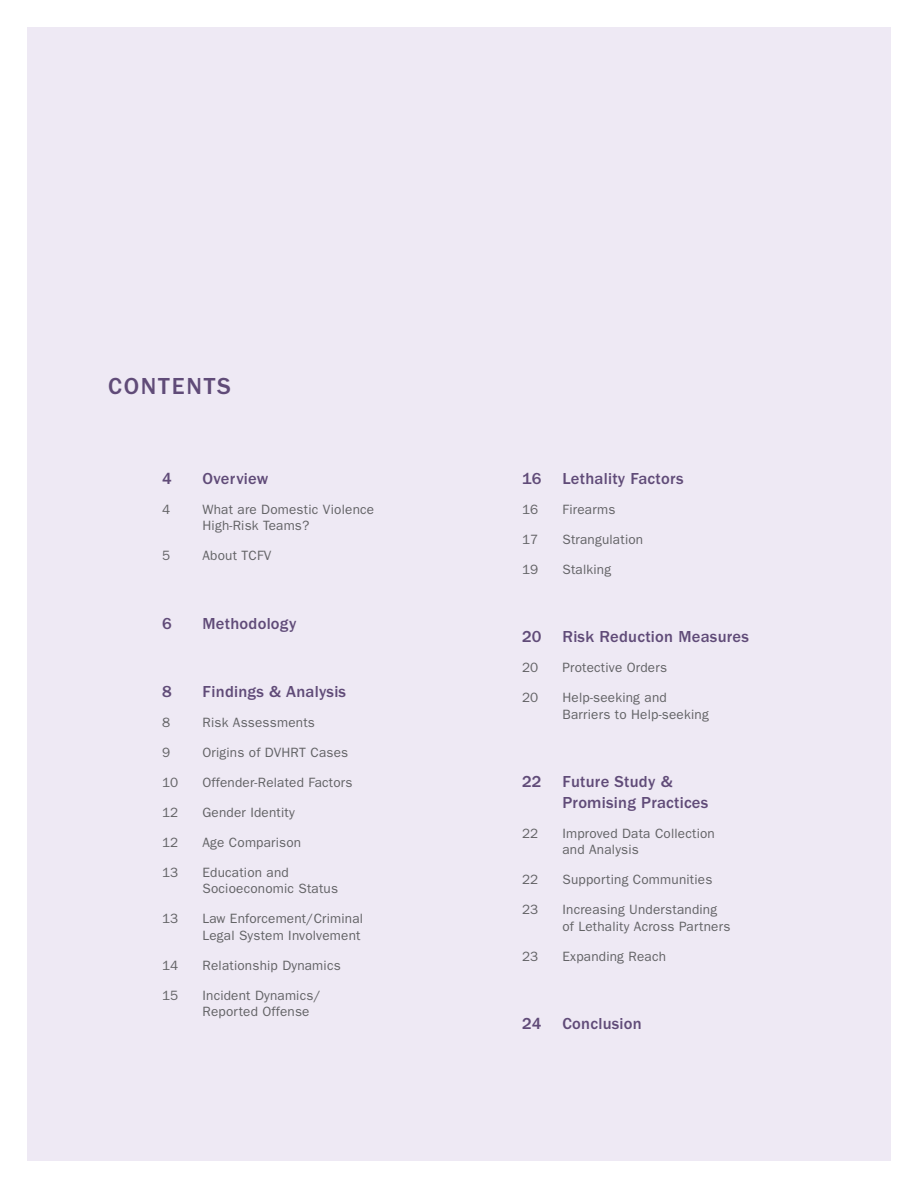
<style>
.page{position:relative;width:918px;height:1188px;background:#fff}
.page>*{position:absolute;margin:0;border:0;box-sizing:border-box;transform-origin:0 0}
.t1{font:500 24px "ITC Franklin Gothic Std";letter-spacing:.075em;color:#604b78}
.contents_body_H1{font:500 16.5px/21px "ITC Franklin Gothic Std";letter-spacing:.015em;color:#604b78}
.t2{font:13.5px/16.5px "ITC Franklin Gothic Std";letter-spacing:.015em;color:#636366}
</style>
<div class="page">
<div style="left:27px;top:27px;width:864px;height:1134px;background:#eee9f4"></div>
<h1 class="t1" style="left:108px;top:373px;width:124px">CONTENTS</h1>
<p class="contents_body_H1" style="left:162px;top:468px;width:11px">4</p>
<p class="contents_body_H1" style="left:203px;top:468px;width:67px">Overview</p>
<p class="t2" style="left:162px;top:501px;width:10px">4</p>
<p class="t2" style="left:202px;top:501px;width:173px">What are Domestic Violence<br>High-Risk Teams?</p>
<p class="t2" style="left:162px;top:548px;width:10px">5</p>
<p class="t2" style="left:202px;top:548px;width:70px">About TCFV</p>
<p class="contents_body_H1" style="left:162px;top:613px;width:11px">6</p>
<p class="contents_body_H1" style="left:203px;top:613px;width:95px">Methodology</p>
<p class="contents_body_H1" style="left:162px;top:681px;width:11px">8</p>
<p class="contents_body_H1" style="left:203px;top:681px;width:145px">Findings &amp; Analysis</p>
<p class="t2" style="left:162px;top:714px;width:10px">8</p>
<p class="t2" style="left:202px;top:714px;width:114px">Risk Assessments</p>
<p class="t2" style="left:162px;top:744px;width:10px">9</p>
<p class="t2" style="left:202px;top:744px;width:147px">Origins of DVHRT Cases</p>
<p class="t2" style="left:162px;top:774px;width:18px">10</p>
<p class="t2" style="left:202px;top:774px;width:152px">Offender-Related Factors</p>
<p class="t2" style="left:162px;top:804px;width:18px">12</p>
<p class="t2" style="left:202px;top:804px;width:94px">Gender Identity</p>
<p class="t2" style="left:162px;top:834px;width:18px">12</p>
<p class="t2" style="left:202px;top:834px;width:100px">Age Comparison</p>
<p class="t2" style="left:162px;top:864px;width:18px">13</p>
<p class="t2" style="left:202px;top:864px;width:137px">Education and<br>Socioeconomic Status</p>
<p class="t2" style="left:162px;top:911px;width:18px">13</p>
<p class="t2" style="left:202px;top:911px;width:162px">Law Enforcement/Criminal<br>Legal System Involvement</p>
<p class="t2" style="left:162px;top:957px;width:18px">14</p>
<p class="t2" style="left:202px;top:957px;width:140px">Relationship Dynamics</p>
<p class="t2" style="left:162px;top:987px;width:18px">15</p>
<p class="t2" style="left:202px;top:987px;width:120px">Incident Dynamics/<br>Reported Offense</p>
<p class="contents_body_H1" style="left:522px;top:468px;width:21px">16</p>
<p class="contents_body_H1" style="left:563px;top:468px;width:123px">Lethality Factors</p>
<p class="t2" style="left:522px;top:501px;width:18px">16</p>
<p class="t2" style="left:562px;top:501px;width:54px">Firearms</p>
<p class="t2" style="left:522px;top:531px;width:18px">17</p>
<p class="t2" style="left:562px;top:531px;width:82px">Strangulation</p>
<p class="t2" style="left:522px;top:561px;width:18px">19</p>
<p class="t2" style="left:562px;top:561px;width:50px">Stalking</p>
<p class="contents_body_H1" style="left:522px;top:626px;width:21px">20</p>
<p class="contents_body_H1" style="left:563px;top:626px;width:188px">Risk Reduction Measures</p>
<p class="t2" style="left:522px;top:659px;width:18px">20</p>
<p class="t2" style="left:562px;top:659px;width:106px">Protective Orders</p>
<p class="t2" style="left:522px;top:689px;width:18px">20</p>
<p class="t2" style="left:562px;top:689px;width:148px">Help-seeking and<br>Barriers to Help-seeking</p>
<p class="contents_body_H1" style="left:522px;top:771px;width:21px">22</p>
<p class="contents_body_H1" style="left:562px;top:771px;width:147px">Future Study &amp;<br>Promising Practices</p>
<p class="t2" style="left:522px;top:825px;width:18px">22</p>
<p class="t2" style="left:562px;top:825px;width:154px">Improved Data Collection and Analysis</p>
<p class="t2" style="left:522px;top:872px;width:18px">22</p>
<p class="t2" style="left:562px;top:872px;width:151px">Supporting Communities</p>
<p class="t2" style="left:522px;top:902px;width:18px">23</p>
<p class="t2" style="left:562px;top:902px;width:170px">Increasing Understanding of Lethality Across Partners</p>
<p class="t2" style="left:522px;top:948px;width:18px">23</p>
<p class="t2" style="left:562px;top:948px;width:105px">Expanding Reach</p>
<p class="contents_body_H1" style="left:522px;top:1013px;width:21px">24</p>
<p class="contents_body_H1" style="left:563px;top:1013px;width:81px">Conclusion</p>
</div>
